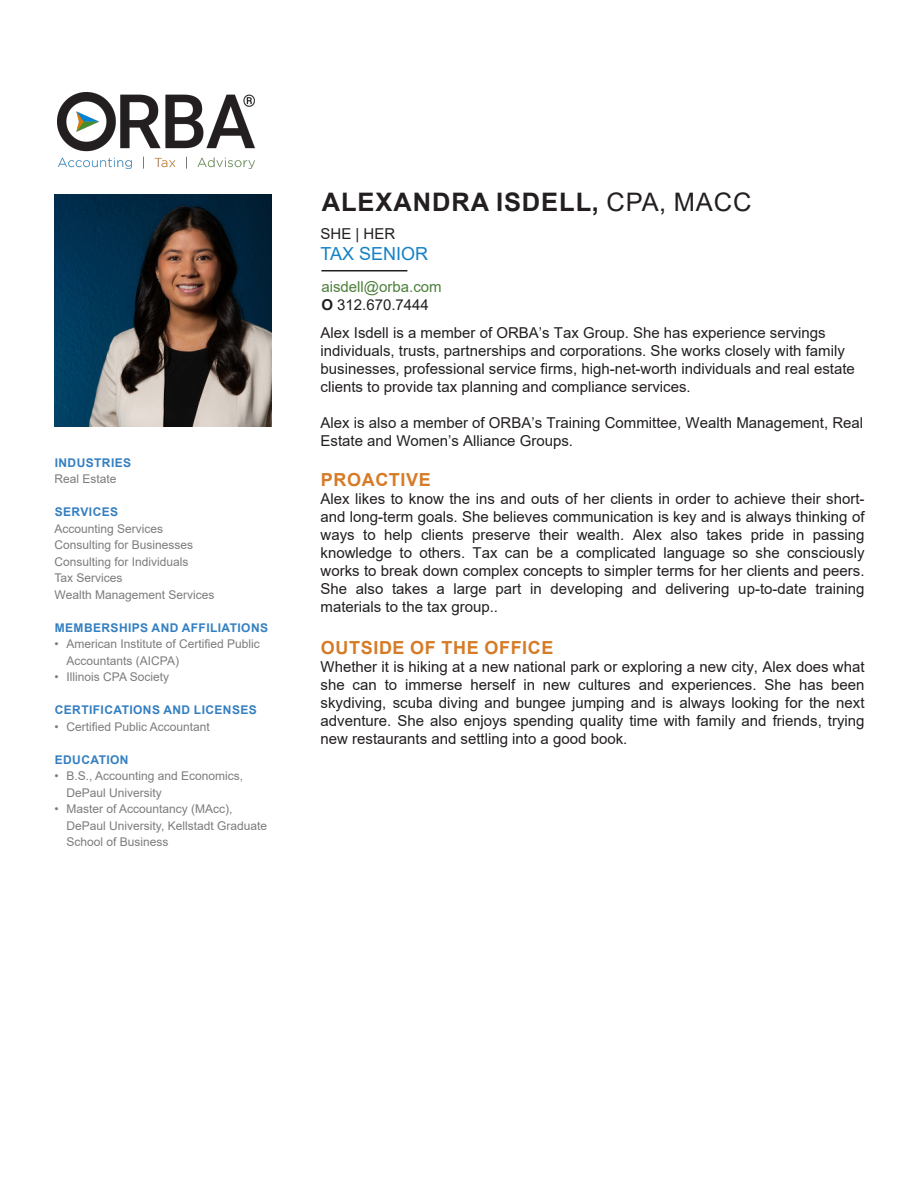
<style>
.page{position:relative;width:918px;height:1188px;background:#fff}
.page>*{position:absolute;margin:0;border:0;box-sizing:border-box;transform-origin:0 0}
.t1{font:700 25.5px "Arial";letter-spacing:.035em;color:#231f20}
.t2{font:700 18px "Arial";letter-spacing:.035em;color:#d67b27}
.t3{font:18px "Arial";color:#1582c5}
.t4{font:15px/18px "Arial";color:#231f20}
.t5{font:15px/18px "Arial";color:#4e803a}
.t6{font:12px/16.5px "Arial";color:#7c7c7b}
.t7{font:700 12px "Arial";letter-spacing:.035em;color:#347fc1}
.s1{font-weight:400}
.s2{font-weight:700;color:#231f20}
.s3{color:#231f20}
</style>
<div class="page">
<img style="left:58px;top:93px;width:196px;height:76px">
<hr style="left:321px;top:270px;width:86px;height:1px;background:#231f20">
<img style="left:54px;top:194px;width:217px;height:233px">
<p class="t7" style="left:55px;top:458px;width:78px">INDUSTRIES</p>
<p class="t6" style="left:55px;top:471px;width:64px">Real Estate</p>
<p class="t7" style="left:55px;top:508px;width:65px">SERVICES</p>
<p class="t6" style="left:55px;top:520px;width:161px">Accounting Services<br>Consulting for Businesses<br>Consulting for Individuals<br>Tax Services<br>Wealth Management Services</p>
<p class="t7" style="left:55px;top:623px;width:215px">MEMBERSHIPS AND AFFILIATIONS</p>
<p class="t6" style="left:67px;top:636px;width:195px;text-indent:-12px">• American Institute of Certified Public<br>Accountants (AICPA)</p>
<p class="t6" style="left:55px;top:669px;width:116px">• Illinois CPA Society</p>
<p class="t7" style="left:55px;top:706px;width:204px">CERTIFICATIONS AND LICENSES</p>
<p class="t6" style="left:55px;top:719px;width:157px">• Certified Public Accountant</p>
<p class="t7" style="left:55px;top:755px;width:75px">EDUCATION</p>
<p class="t6" style="left:67px;top:768px;width:178px;text-indent:-12px">• B.S., Accounting and Economics,<br>DePaul University</p>
<p class="t6" style="left:67px;top:801px;width:202px;text-indent:-12px">• Master of Accountancy (MAcc),<br>DePaul University, Kellstadt Graduate<br>School of Business</p>
<h1 class="t1" style="left:322px;top:193px;width:431px">ALEXANDRA ISDELL, <span class="s1">CPA, MACC</span></h1>
<p class="t4" style="left:321px;top:224px;width:76px">SHE | HER</p>
<p class="t3" style="left:321px;top:242px;width:109px">TAX SENIOR</p>
<p class="t5" style="left:321px;top:277px;width:122px">aisdell@orba.com<br><span class="s2">O</span> <span class="s3">312.670.7444</span></p>
<p class="t4" style="left:321px;top:323px;width:536px">Alex Isdell is a member of ORBA’s Tax Group. She has experience servings individuals, trusts, partnerships and corporations. She works closely with family businesses, professional service firms, high-net-worth individuals and real estate clients to provide tax planning and compliance services.</p>
<p class="t4" style="left:321px;top:413px;width:544px">Alex is also a member of ORBA’s Training Committee, Wealth Management, Real<br>Estate and Women’s Alliance Groups.</p>
<p class="t2" style="left:321px;top:473px;width:112px">PROACTIVE</p>
<p class="t4" style="left:321px;top:490px;width:546px;text-align:justify">Alex likes to know the ins and outs of her clients in order to achieve their short&shy;and long-term goals. She believes communication is key and is always thinking of ways to help clients preserve their wealth. Alex also takes pride in passing knowledge to others. Tax can be a complicated language so she consciously works to break down complex concepts to simpler terms for her clients and peers.<br>She also takes a large part in developing and delivering up-to-date training materials to the tax group..</p>
<p class="t2" style="left:321px;top:641px;width:234px">OUTSIDE OF THE OFFICE</p>
<p class="t4" style="left:321px;top:658px;width:546px;text-align:justify">Whether it is hiking at a new national park or exploring a new city, Alex does what she can to immerse herself in new cultures and experiences. She has been skydiving, scuba diving and bungee jumping and is always looking for the next adventure. She also enjoys spending quality time with family and friends, trying new restaurants and settling into a good book.</p>
</div>
